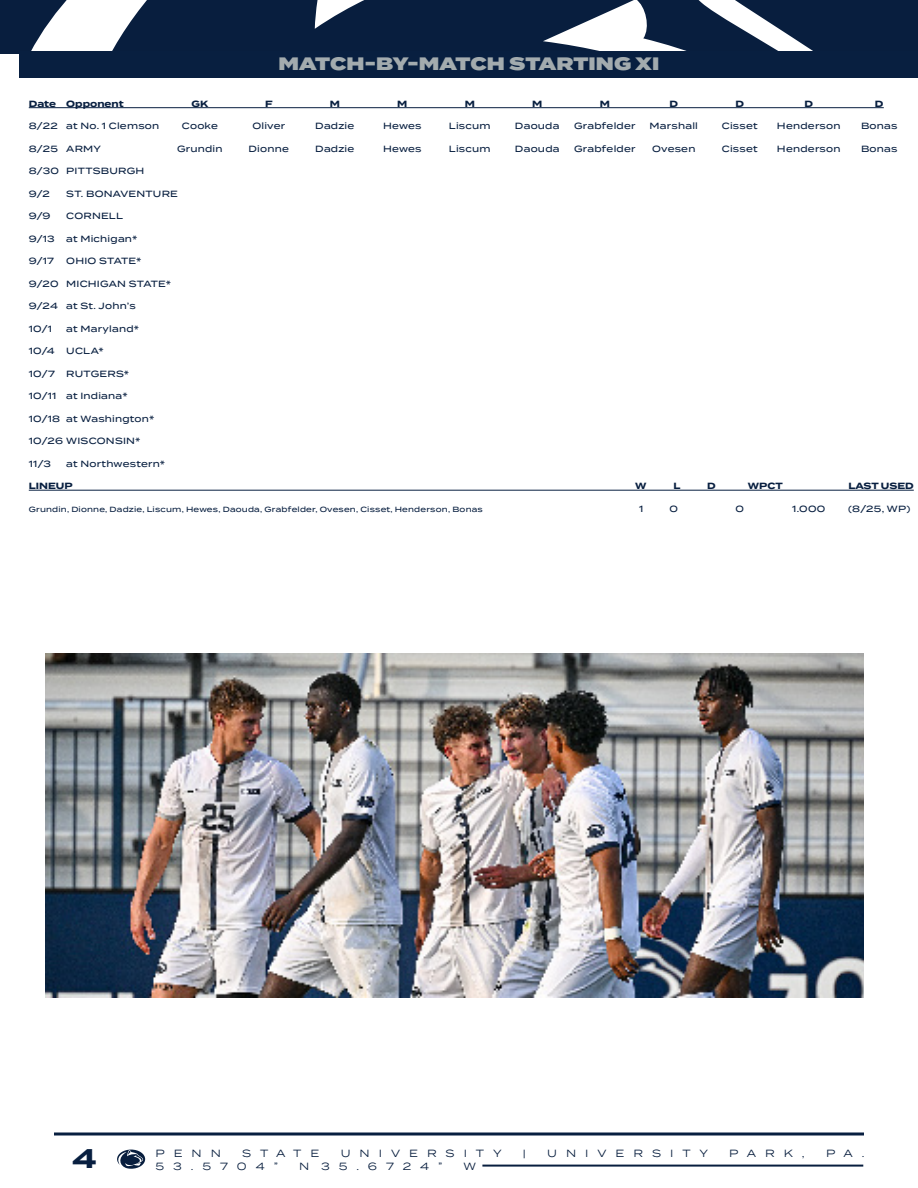
<style>
.page{position:relative;width:918px;height:1188px;background:#fff}
.page>*{position:absolute;margin:0;border:0;box-sizing:border-box;transform-origin:0 0}
.t1{font:700 27px "Termina";color:#081f40}
.t2{font:900 18px "Termina";letter-spacing:.005em;color:#a3abae}
.t3{font:10.5px "Termina";letter-spacing:.86em;color:#081e3e}
.t4{font:500 9px "Termina";letter-spacing:.025em;color:#081f40}
.t5{font:700 9px "Termina";color:#081f40}
.t6{font:500 7.5px "Termina";letter-spacing:.025em;color:#081f40}
</style>
<div class="page">
<svg style="left:117px;top:1149px;width:29px;height:20px"></svg>
<hr style="left:482px;top:1165px;width:381px;height:2px;background:#081e3e">
<svg style="left:0;top:0;width:918px;height:54px;fill:#081e3e"></svg>
<svg style="left:54px;top:1132px;width:810px;height:4px;background:#45566f"></svg>
<hr style="left:29px;top:107px;width:855px;height:1px;background:#081f40">
<hr style="left:29px;top:490px;width:885px;height:1px;background:#081f40">
<div style="left:20px;top:52px;width:898px;height:26px;background:#081f40"></div>
<img style="left:46px;top:653px;width:818px;height:344px">
<p class="t2" style="left:278px;top:50px;width:382px">MATCH-BY-MATCH STARTING XI</p>
<p class="t5" style="left:29px;top:97px;width:96px">Date Opponent</p>
<p class="t5" style="left:191px;top:97px;width:18px">GK</p>
<p class="t5" style="left:265px;top:97px;width:9px">F</p>
<p class="t5" style="left:330px;top:97px;width:12px">M</p>
<p class="t5" style="left:397px;top:97px;width:12px">M</p>
<p class="t5" style="left:465px;top:97px;width:12px">M</p>
<p class="t5" style="left:532px;top:97px;width:12px">M</p>
<p class="t5" style="left:600px;top:97px;width:12px">M</p>
<p class="t5" style="left:670px;top:97px;width:10px">D</p>
<p class="t5" style="left:735px;top:97px;width:10px">D</p>
<p class="t5" style="left:805px;top:97px;width:10px">D</p>
<p class="t5" style="left:875px;top:97px;width:10px">D</p>
<p class="t4" style="left:29px;top:119px;width:132px">8/22 at No. 1 Clemson</p>
<p class="t4" style="left:182px;top:119px;width:38px">Cooke</p>
<p class="t4" style="left:252px;top:119px;width:34px">Oliver</p>
<p class="t4" style="left:315px;top:119px;width:41px">Dadzie</p>
<p class="t4" style="left:383px;top:119px;width:40px">Hewes</p>
<p class="t4" style="left:449px;top:119px;width:43px">Liscum</p>
<p class="t4" style="left:515px;top:119px;width:46px">Daouda</p>
<p class="t4" style="left:574px;top:119px;width:63px">Grabfelder</p>
<p class="t4" style="left:650px;top:119px;width:50px">Marshall</p>
<p class="t4" style="left:722px;top:119px;width:37px">Cisset</p>
<p class="t4" style="left:777px;top:119px;width:65px">Henderson</p>
<p class="t4" style="left:861px;top:119px;width:38px">Bonas</p>
<p class="t4" style="left:29px;top:142px;width:74px">8/25 ARMY</p>
<p class="t4" style="left:177px;top:142px;width:47px">Grundin</p>
<p class="t4" style="left:249px;top:142px;width:42px">Dionne</p>
<p class="t4" style="left:315px;top:142px;width:41px">Dadzie</p>
<p class="t4" style="left:383px;top:142px;width:40px">Hewes</p>
<p class="t4" style="left:449px;top:142px;width:43px">Liscum</p>
<p class="t4" style="left:515px;top:142px;width:46px">Daouda</p>
<p class="t4" style="left:574px;top:142px;width:63px">Grabfelder</p>
<p class="t4" style="left:652px;top:142px;width:45px">Ovesen</p>
<p class="t4" style="left:722px;top:142px;width:37px">Cisset</p>
<p class="t4" style="left:777px;top:142px;width:65px">Henderson</p>
<p class="t4" style="left:861px;top:142px;width:38px">Bonas</p>
<p class="t4" style="left:29px;top:164px;width:117px">8/30 PITTSBURGH</p>
<p class="t4" style="left:29px;top:187px;width:23px">9/2</p>
<p class="t4" style="left:66px;top:187px;width:113px">ST. BONAVENTURE</p>
<p class="t4" style="left:29px;top:209px;width:23px">9/9</p>
<p class="t4" style="left:66px;top:209px;width:58px">CORNELL</p>
<p class="t4" style="left:29px;top:232px;width:27px">9/13</p>
<p class="t4" style="left:66px;top:232px;width:73px">at Michigan*</p>
<p class="t4" style="left:29px;top:254px;width:27px">9/17</p>
<p class="t4" style="left:66px;top:254px;width:77px">OHIO STATE*</p>
<p class="t4" style="left:29px;top:277px;width:144px">9/20 MICHIGAN STATE*</p>
<p class="t4" style="left:29px;top:299px;width:109px">9/24 at St. John’s</p>
<p class="t4" style="left:29px;top:322px;width:25px">10/1</p>
<p class="t4" style="left:66px;top:322px;width:74px">at Maryland*</p>
<p class="t4" style="left:29px;top:344px;width:27px">10/4</p>
<p class="t4" style="left:66px;top:344px;width:39px">UCLA*</p>
<p class="t4" style="left:29px;top:367px;width:28px">10/7</p>
<p class="t4" style="left:66px;top:367px;width:64px">RUTGERS*</p>
<p class="t4" style="left:29px;top:389px;width:100px">10/11 at Indiana*</p>
<p class="t4" style="left:29px;top:412px;width:127px">10/18 at Washington*</p>
<p class="t4" style="left:29px;top:434px;width:113px">10/26 WISCONSIN*</p>
<p class="t4" style="left:29px;top:457px;width:24px">11/3</p>
<p class="t4" style="left:66px;top:457px;width:100px">at Northwestern*</p>
<p class="t5" style="left:29px;top:479px;width:45px">LINEUP</p>
<p class="t5" style="left:635px;top:479px;width:13px">W</p>
<p class="t5" style="left:673px;top:479px;width:8px">L</p>
<p class="t5" style="left:707px;top:479px;width:10px">D</p>
<p class="t5" style="left:748px;top:479px;width:36px">WPCT</p>
<p class="t5" style="left:848px;top:479px;width:67px">LAST USED</p>
<p class="t6" style="left:29px;top:504px;width:456px">Grundin, Dionne, Dadzie, Liscum, Hewes, Daouda, Grabfelder, Ovesen, Cisset, Henderson, Bonas</p>
<p class="t4" style="left:639px;top:502px;width:6px">1</p>
<p class="t4" style="left:670px;top:502px;width:10px">0</p>
<p class="t4" style="left:736px;top:502px;width:10px">0</p>
<p class="t4" style="left:792px;top:502px;width:35px">1.000</p>
<p class="t4" style="left:848px;top:502px;width:64px">(8/25, WP)</p>
<h1 class="t1" style="left:73px;top:1139px;width:26px">4</h1>
<p class="t3" style="left:155px;top:1146px;width:67px">PENN</p>
<p class="t3" style="left:242px;top:1146px;width:79px">STATE</p>
<p class="t3" style="left:341px;top:1146px;width:163px">UNIVERSITY</p>
<p class="t3" style="left:523px;top:1146px;width:5px">|</p>
<p class="t3" style="left:547px;top:1146px;width:163px">UNIVERSITY</p>
<p class="t3" style="left:729px;top:1146px;width:77px">PARK,</p>
<p class="t3" style="left:826px;top:1146px;width:40px">PA.</p>
<p class="t3" style="left:155px;top:1159px;width:124px">53.5704”</p>
<p class="t3" style="left:299px;top:1159px;width:145px">N 35.6724”</p>
<p class="t3" style="left:464px;top:1159px;width:14px">W</p>
</div>
